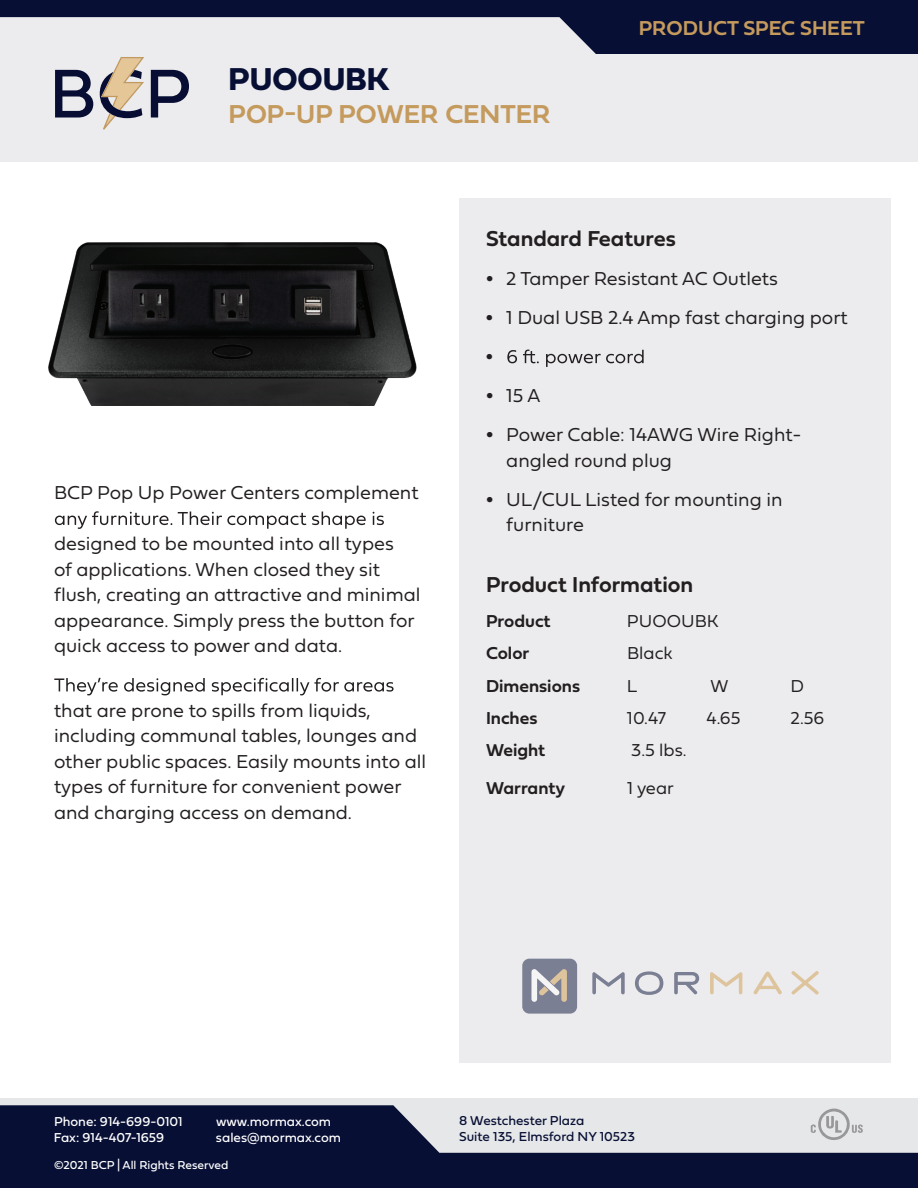
<style>
.page{position:relative;width:918px;height:1188px;background:#fff}
.page>*{position:absolute;margin:0;border:0;box-sizing:border-box;transform-origin:0 0}
.t1{font:33px "Fieldwork Geo Bold";color:#080f34}
.t2{font:27px "Fieldwork Geo Demibold";color:#c49a5d}
.t3{font:22.5px "Fieldwork Geo Demibold";color:#231f20}
.t4{font:21px "Fieldwork Geo Demibold";color:#c49a5d}
.t5{font:19.5px/25.5px "Fieldwork Geo Light";color:#231f20}
.t6{font:19.5px "Fieldwork Geo Bold";color:#231f20}
.t7{font:18px "Fieldwork Geo Demibold";color:#231f20}
.t8{font:18px "Fieldwork Geo Light";color:#231f20}
.t9{font:13.5px "Fieldwork Geo Regular";color:#fff}
.t10{font:13.5px/16.2px "Fieldwork Geo Regular";color:#080f34}
.t11{font:12px "Fieldwork Geo Regular";color:#fff}
.s1{font-family:"Fieldwork Geo Bold"}
</style>
<div class="page">
<div style="left:0;top:1098px;width:918px;height:90px;background:#e6e7e9"></div>
<div style="left:0;top:0;width:918px;height:162px;background:#ececee"></div>
<svg style="left:0;top:0;width:918px;height:54px;fill:#080f34"></svg>
<svg style="left:0;top:1105px;width:918px;height:83px;fill:#080f34"></svg>
<svg style="left:811px;top:1109px;width:52px;height:31px"></svg>
<svg style="left:55px;top:57px;width:134px;height:73px"></svg>
<svg style="left:55px;top:511px;width:329px;height:18px"></svg>
<svg style="left:54px;top:678px;width:340px;height:17px"></svg>
<div style="left:459px;top:199px;width:432px;height:864px;background:#ececee"></div>
<svg style="left:507px;top:350px;width:137px;height:17px"></svg>
<img style="left:49px;top:243px;width:367px;height:162px">
<div style="left:522px;top:959px;width:55px;height:55px;background:#7b7f93;border-radius:7px"></div>
<svg style="left:531px;top:969px;width:36px;height:33px"></svg>
<svg style="left:635px;top:971px;width:28px;height:24px"></svg>
<svg style="left:710px;top:972px;width:32px;height:22px"></svg>
<svg style="left:592px;top:972px;width:33px;height:22px"></svg>
<svg style="left:791px;top:971px;width:28px;height:23px"></svg>
<svg style="left:674px;top:972px;width:25px;height:22px"></svg>
<svg style="left:754px;top:972px;width:28px;height:22px"></svg>
<h1 class="t1" style="left:229px;top:53px;width:162px">PUOOUBK</h1>
<h2 class="t2" style="left:229px;top:92px;width:324px">POP-UP POWER CENTER</h2>
<p class="t4" style="left:639px;top:11px;width:227px">PRODUCT SPEC SHEET</p>
<p class="t5" style="left:54px;top:479px;width:366px">BCP Pop Up Power Centers complement</p>
<p class="t5" style="left:54px;top:530px;width:368px">designed to be mounted into all types<br>of applications. When closed they sit flush, creating an attractive and minimal appearance. Simply press the button for quick access to power and data.</p>
<p class="t5" style="left:54px;top:697px;width:374px">that are prone to spills from liquids, including communal tables, lounges and other public spaces. Easily mounts into all types of furniture for convenient power and charging access on demand.</p>
<p class="t3" style="left:486px;top:221px;width:191px">Standard Features</p>
<p class="t5" style="left:486px;top:265px;width:293px"><span class="s1">•</span> 2 Tamper Resistant AC Outlets</p>
<p class="t5" style="left:486px;top:304px;width:363px"><span class="s1">•</span> 1 Dual USB 2.4 Amp fast charging port</p>
<p class="t6" style="left:486px;top:341px;width:9px">•</p>
<p class="t5" style="left:486px;top:382px;width:56px"><span class="s1">•</span> 15A</p>
<p class="t5" style="left:506px;top:421px;width:297px;text-indent:-20px"><span class="s1">•</span> Power Cable: 14AWG Wire Right&shy;angled round plug</p>
<p class="t5" style="left:506px;top:485px;width:278px;text-indent:-20px"><span class="s1">•</span> UL/CUL Listed for mounting in furniture</p>
<p class="t3" style="left:486px;top:567px;width:209px">Product Information</p>
<p class="t7" style="left:486px;top:607px;width:66px">Product</p>
<p class="t8" style="left:627px;top:607px;width:93px">PUOOUBK</p>
<p class="t7" style="left:486px;top:639px;width:45px">Color</p>
<p class="t8" style="left:627px;top:639px;width:47px">Black</p>
<p class="t7" style="left:486px;top:671px;width:96px">Dimensions</p>
<p class="t8" style="left:627px;top:671px;width:12px">L</p>
<p class="t8" style="left:710px;top:671px;width:19px">W</p>
<p class="t8" style="left:791px;top:671px;width:15px">D</p>
<p class="t7" style="left:486px;top:704px;width:53px">Inches</p>
<p class="t8" style="left:627px;top:704px;width:41px">10.47</p>
<p class="t8" style="left:706px;top:704px;width:36px">4.65</p>
<p class="t8" style="left:791px;top:704px;width:35px">2.56</p>
<p class="t7" style="left:486px;top:736px;width:61px">Weight</p>
<p class="t8" style="left:631px;top:736px;width:57px">3.5 lbs.</p>
<p class="t7" style="left:486px;top:774px;width:81px">Warranty</p>
<p class="t8" style="left:627px;top:774px;width:48px">1 year</p>
<p class="t9" style="left:54px;top:1111px;width:130px">Phone: 914-699-0101</p>
<p class="t9" style="left:216px;top:1111px;width:117px">www.mormax.com</p>
<p class="t9" style="left:54px;top:1127px;width:112px">Fax: 914-407-1659</p>
<p class="t9" style="left:216px;top:1127px;width:127px">sales@mormax.com</p>
<p class="t11" style="left:54px;top:1155px;width:176px">©2021 BCP | All Rights Reserved</p>
<p class="t10" style="left:459px;top:1111px;width:177px">8 Westchester Plaza<br>Suite 135, Elmsford NY 10523</p>
</div>
